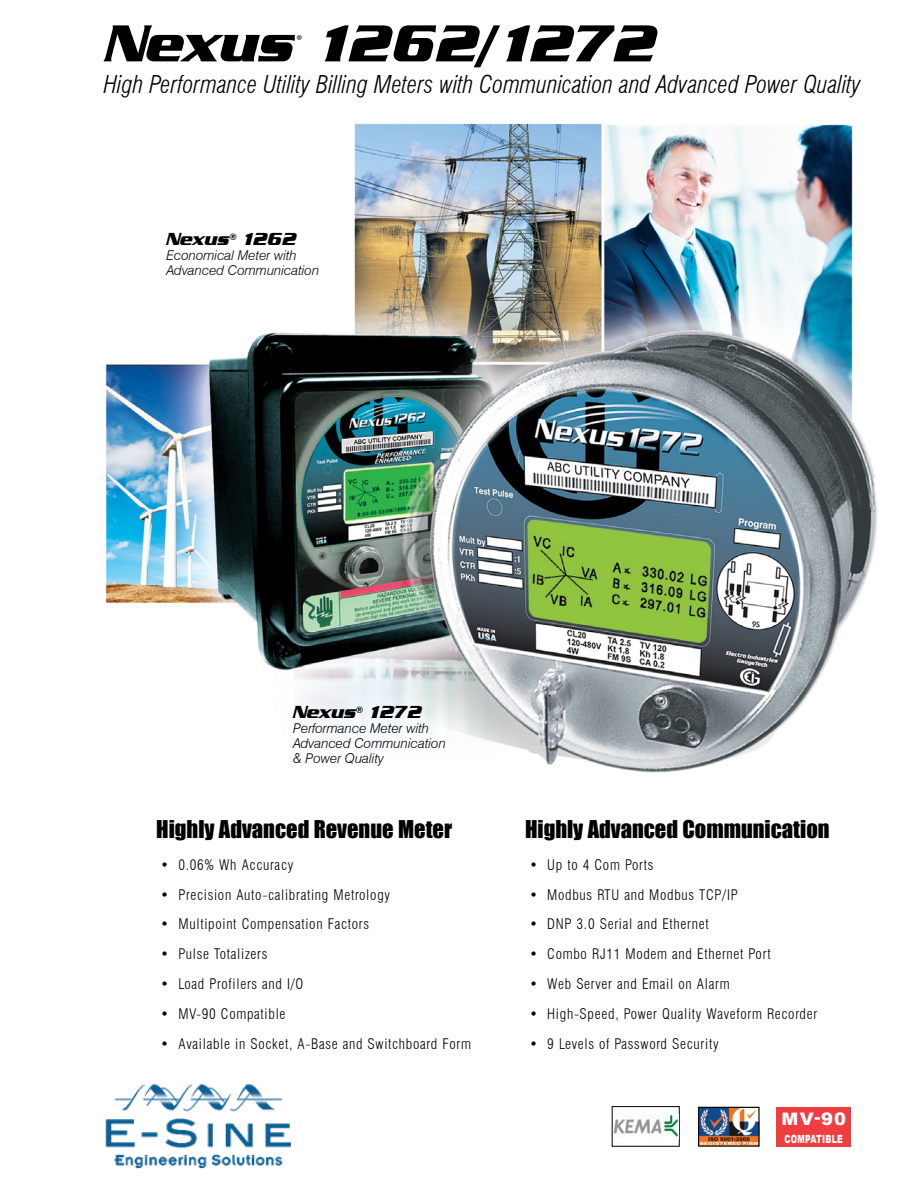
<style>
.page{position:relative;width:918px;height:1188px;background:#fff}
.page>*{position:absolute;margin:0;border:0;box-sizing:border-box;transform-origin:0 0}
.t1{font:italic 700 54px "Serpentine D";letter-spacing:-.01em;color:#000}
.t2{font:italic 300 condensed 24px "Swiss 721 BT";color:#000}
.t3{font:22.5px "Impact";color:#000}
.t4{font:italic 700 18px "Serpentine D";letter-spacing:-.01em;color:#000}
.t5{font:18px "Minion Pro";color:#000}
.t6{font:900 17.25px "Arial";color:#fff;scale:1.04 1}
.t7{font:300 condensed 14.25px "Swiss 721 BT";letter-spacing:.05em;color:#000}
.t8{font:italic 300 13.5px/15px "Swiss 721 BT";color:#000}
.t9{font:900 11.25px "Arial";letter-spacing:.035em;color:#fff;scale:.69 1}
</style>
<div class="page">
<img style="left:105px;top:123px;width:773px;height:650px">
<div style="left:776px;top:1107px;width:75px;height:40px;background:#ef3d42"></div>
<img style="left:697px;top:1106px;width:63px;height:41px">
<div style="left:698px;top:1107px;width:61px;height:39px;border:1px solid #000"></div>
<div style="left:612px;top:1106px;width:68px;height:41px;border:1px solid #000"></div>
<div style="left:613px;top:1114px;width:66px;height:25px;background:#fff"></div>
<img style="left:613px;top:1114px;width:66px;height:23px">
<img style="left:105px;top:1084px;width:186px;height:85px">
<h1 class="t1" style="left:105px;top:13px;width:553px">Nexus 1262/1272</h1>
<p class="t5" style="left:297px;top:29px;width:7px">®</p>
<h2 class="t2" style="left:104px;top:70px;width:758px">High Performance Utility Billing Meters with Communication and Advanced Power Quality</h2>
<p class="t4" style="left:167px;top:229px;width:132px">Nexus<sup>®</sup> 1262</p>
<p class="t8" style="left:167px;top:248px;width:154px">Economical Meter with<br>Advanced Communication</p>
<p class="t4" style="left:293px;top:702px;width:130px">Nexus<sup>®</sup> 1272</p>
<p class="t8" style="left:293px;top:721px;width:154px">Performance Meter with<br>Advanced Communication &amp; Power Quality</p>
<h3 class="t3" style="left:156px;top:812px;width:297px">Highly Advanced Revenue Meter</h3>
<p class="t7" style="left:161px;top:856px;width:134px">• 0.06% Wh Accuracy</p>
<p class="t7" style="left:161px;top:886px;width:231px">• Precision Auto-calibrating Metrology</p>
<p class="t7" style="left:161px;top:916px;width:210px">• Multipoint Compensation Factors</p>
<p class="t7" style="left:161px;top:946px;width:108px">• Pulse Totalizers</p>
<p class="t7" style="left:161px;top:976px;width:144px">• Load Profilers and I/O</p>
<p class="t7" style="left:161px;top:1005px;width:127px">• MV-90 Compatible</p>
<p class="t7" style="left:161px;top:1035px;width:312px">• Available in Socket, A-Base and Switchboard Form</p>
<h3 class="t3" style="left:525px;top:812px;width:306px">Highly Advanced Communication</h3>
<p class="t7" style="left:529px;top:856px;width:126px">• Up to 4 Com Ports</p>
<p class="t7" style="left:529px;top:886px;width:210px">• Modbus RTU and Modbus TCP/IP</p>
<p class="t7" style="left:529px;top:916px;width:181px">• DNP 3.0 Serial and Ethernet</p>
<p class="t7" style="left:529px;top:946px;width:243px">• Combo RJ11 Modem and Ethernet Port</p>
<p class="t7" style="left:529px;top:976px;width:202px">• Web Server and Email on Alarm</p>
<p class="t7" style="left:529px;top:1005px;width:289px">• High-Speed, Power Quality Waveform Recorder</p>
<p class="t7" style="left:529px;top:1035px;width:191px">• 9 Levels of Password Security</p>
<p class="t6" style="left:781px;top:1106px;width:64px">MV-90</p>
<p class="t9" style="left:784px;top:1130px;width:86px">COMPATIBLE</p>
</div>
